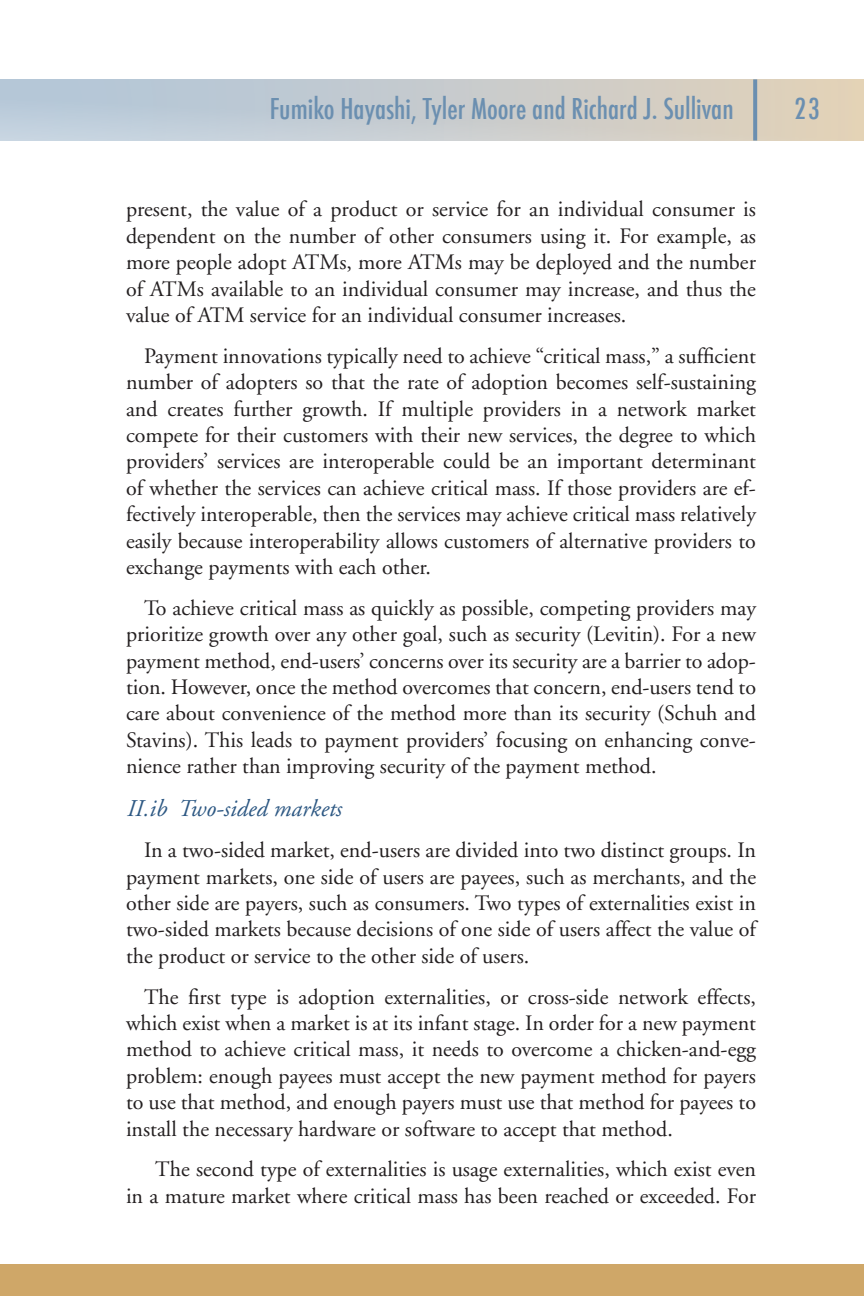
<style>
.page{position:relative;width:864px;height:1296px;background:#fff}
.page>*{position:absolute;margin:0;border:0;box-sizing:border-box;transform-origin:0 0}
.t1{font:500 condensed 28px "Futura";color:#6b8fb0}
.Subtitle_3{font:italic 24px "Adobe Garamond";color:#2d5883}
.Text{font:22px/26.4px "Adobe Garamond";color:#231f20;text-align:justify}
</style>
<div class="page">
<div style="left:0;top:79px;width:864px;height:62px;background:linear-gradient(to right,#b5cae0,#dfd0ba)"></div>
<svg style="left:753px;top:79px;width:4px;height:62px"></svg>
<div style="left:0;top:1264px;width:864px;height:32px;background:#cfa768"></div>
<p class="t1" style="left:270px;top:91px;width:466px">Fumiko Hayashi, Tyler Moore and Richard J. Sullivan</p>
<p class="t1" style="left:794px;top:91px;width:27px">23</p>
<p class="Text" style="left:126px;top:197px;width:632px">present, the value of a product or service for an individual consumer is dependent on the number of other consumers using it. For example, as more people adopt ATMs, more ATMs may be deployed and the number of ATMs available to an individual consumer may increase, and thus the value of ATM service for an individual consumer increases.</p>
<p class="Text" style="left:126px;top:343px;width:632px;text-indent:18px">Payment innovations typically need to achieve “critical mass,” a sufficient number of adopters so that the rate of adoption becomes self-sustaining and creates further growth. If multiple providers in a network market compete for their customers with their new services, the degree to which providers’ services are interoperable could be an important determinant of whether the services can achieve critical mass. If those providers are ef&shy;fectively interoperable, then the services may achieve critical mass relatively easily because interoperability allows customers of alternative providers to exchange payments with each other.</p>
<p class="Text" style="left:126px;top:595px;width:632px;text-indent:18px">To achieve critical mass as quickly as possible, competing providers may prioritize growth over any other goal, such as security (Levitin). For a new payment method, end-users’ concerns over its security are a barrier to adop&shy;tion. However, once the method overcomes that concern, end-users tend to care about convenience of the method more than its security (Schuh and Stavins). This leads to payment providers’ focusing on enhancing conve&shy;nience rather than improving security of the payment method.</p>
<p class="Subtitle_3" style="left:126px;top:796px;width:217px">II.ib Two-sided markets</p>
<p class="Text" style="left:126px;top:838px;width:632px;text-indent:18px">In a two-sided market, end-users are divided into two distinct groups. In payment markets, one side of users are payees, such as merchants, and the other side are payers, such as consumers. Two types of externalities exist in two-sided markets because decisions of one side of users affect the value of the product or service to the other side of users.</p>
<p class="Text" style="left:126px;top:984px;width:632px;text-indent:18px">The first type is adoption externalities, or cross-side network effects, which exist when a market is at its infant stage. In order for a new payment method to achieve critical mass, it needs to overcome a chicken-and-egg problem: enough payees must accept the new payment method for payers to use that method, and enough payers must use that method for payees to install the necessary hardware or software to accept that method.</p>
<p class="Text" style="left:126px;top:1157px;width:632px;text-align:right">The second type of externalities is usage externalities, which exist even<br>in a mature market where critical mass has been reached or exceeded. For</p>
</div>
